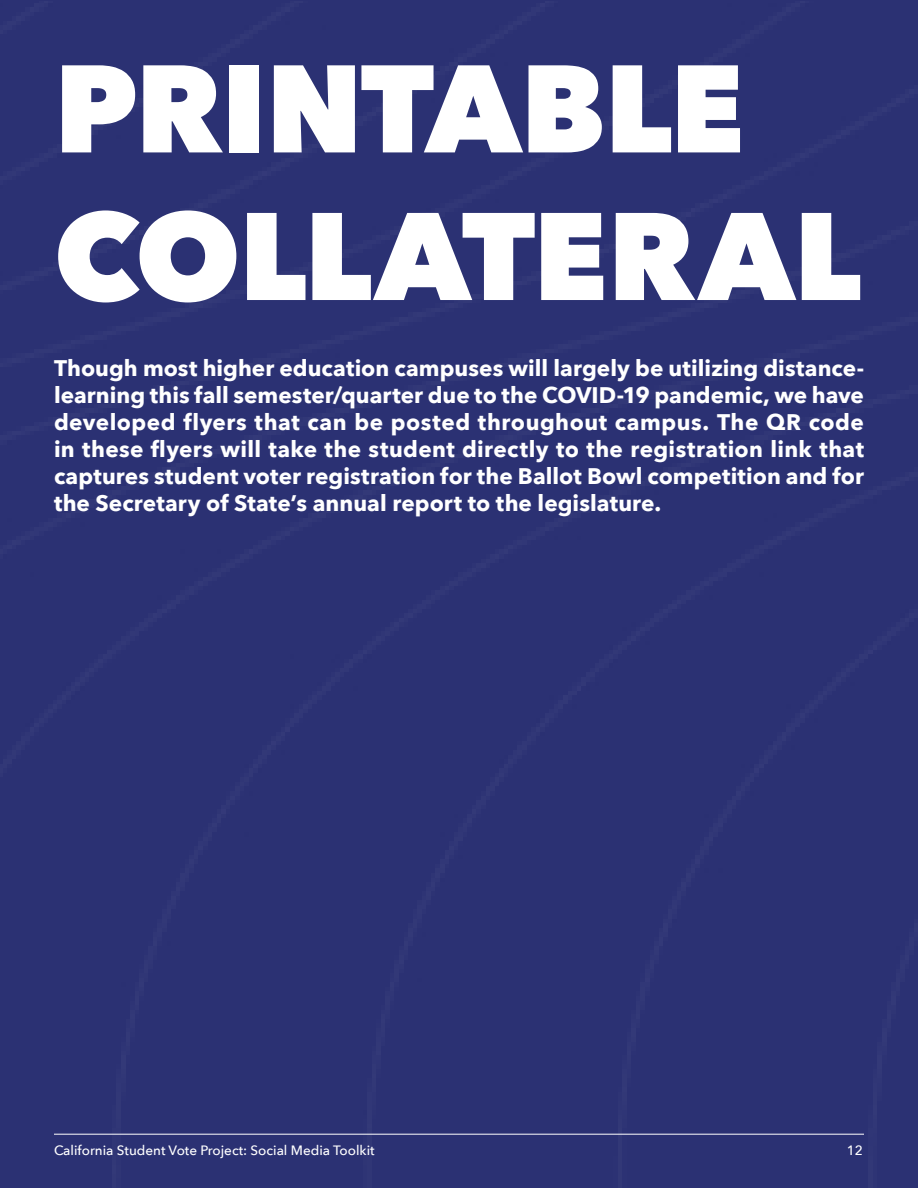
<style>
.page{position:relative;width:918px;height:1188px;background:#fff}
.page>*{position:absolute;margin:0;border:0;box-sizing:border-box;transform-origin:0 0}
.t1{font:800 123px "Avenir Next";letter-spacing:-.015em;color:#fff}
.t2{font:700 22.5px/27px "Avenir Next";letter-spacing:.005em;color:#fff;text-align:justify}
.t3{font:500 13.5px "Avenir Next";color:#fff}
</style>
<div class="page">
<div style="left:0;top:2px;width:918px;height:1185px;background:#2b3173"></div>
<hr style="left:54px;top:1134px;width:810px;height:1px;background:#fff">
<p class="t1" style="left:54px;top:33px;width:692px">PRINTABLE</p>
<p class="t1" style="left:54px;top:181px;width:809px">COLLATERAL</p>
<p class="t2" style="left:54px;top:354px;width:812px">Though most higher education campuses will largely be utilizing distance&shy;learning this fall semester/quarter due to the COVID-19 pandemic, we have developed flyers that can be posted throughout campus. The QR code in these flyers will take the student directly to the registration link that captures student voter registration for the Ballot Bowl competition and for the Secretary of State’s annual report to the legislature.</p>
<p class="t3" style="left:54px;top:1139px;width:322px">California Student Vote Project: Social Media Toolkit</p>
<p class="t3" style="left:847px;top:1139px;width:18px">12</p>
</div>
